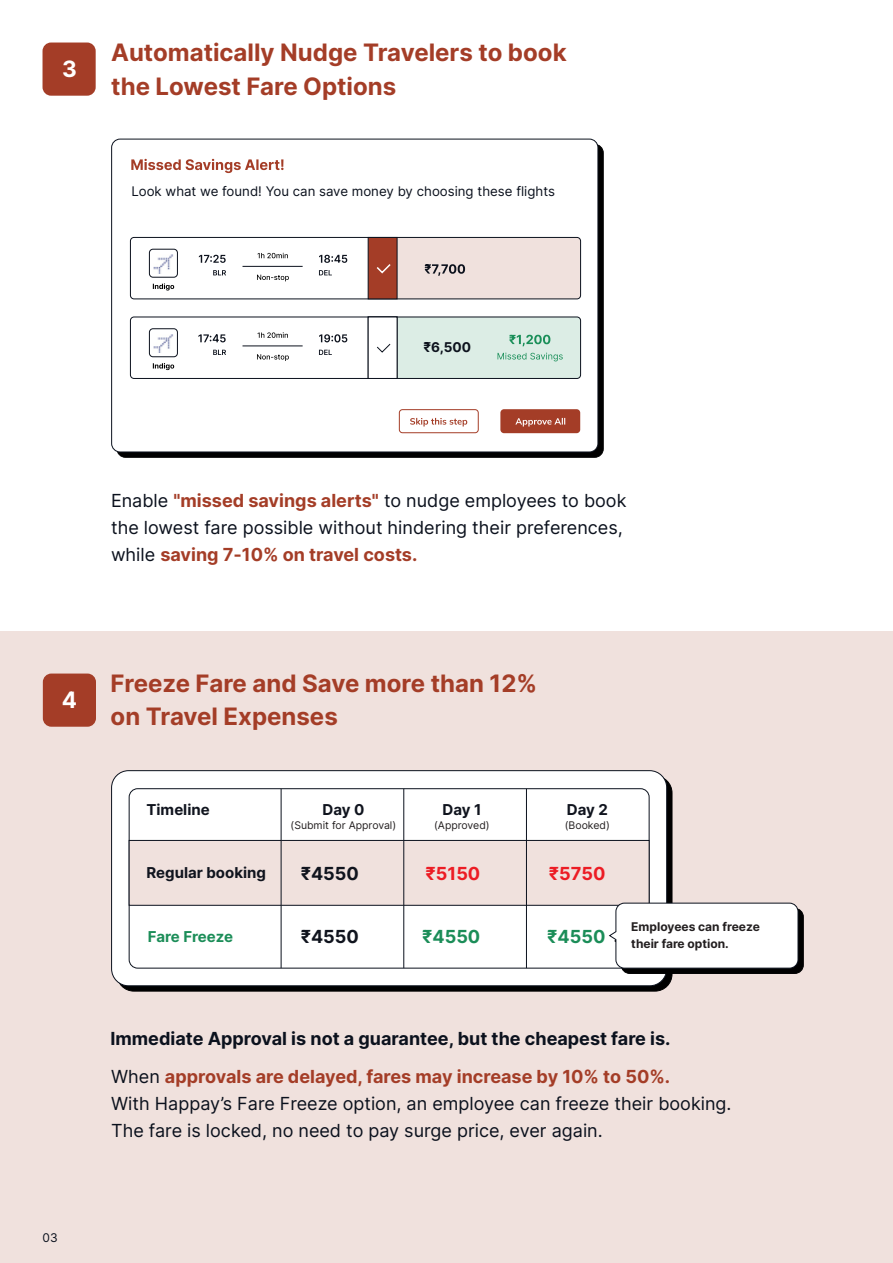
<style>
.page{position:relative;width:893px;height:1263px;background:#fff}
.page>*{position:absolute;margin:0;border:0;box-sizing:border-box;transform-origin:0 0}
.t1{font:700 24px/33.6px "Inter";color:#a43d27}
.t2{font:700 22.5px "Inter";color:#fff}
.t3{font:18px/27px "Inter";color:#0b111d}
.t4{font:700 18px "Inter";color:#0b111d}
.t5{font:700 18px "Inter";color:#ec1c24}
.t6{font:700 18px "Inter";color:#10141e}
.t7{font:700 18px "Inter";color:#1b8d58}
.t8{font:700 15px "Inter";color:#10141e}
.t9{font:700 15px "Inter";letter-spacing:-.01em;color:#1b8d58}
.t10{font:700 13.5px "Inter";color:#0d121d}
.t11{font:13.2px "Inter";color:#0b111d}
.t12{font:700 12px/16.8px "Inter";color:#231f20}
.t13{font:12px "Inter";color:#0b111d}
.t14{font:10.5px "Inter";color:#231f20}
.s1{font-weight:700;color:#a43d27}
</style>
<div class="page">
<div style="left:0;top:631px;width:893px;height:632px;background:#f0e1dd"></div>
<div style="left:43px;top:43px;width:53px;height:53px;background:#a43d27;border-radius:9px"></div>
<div style="left:117px;top:144px;width:486px;height:313px;background:linear-gradient(to right,#030407,#020406);border-radius:9px"></div>
<div style="left:112px;top:139px;width:486px;height:313px;background:#fff;border-radius:9px"></div>
<div style="left:111px;top:139px;width:487px;height:313px;border:1px solid #0b111d;border-radius:9px"></div>
<div style="left:130px;top:237px;width:451px;height:62px;border:1px solid #0b111d;border-radius:4px"></div>
<div style="left:368px;top:237px;width:29px;height:62px;background:#a43d27;border:1px solid #0b111d"></div>
<div style="left:149px;top:249px;width:29px;height:29px;border:1px solid #0b111d;border-radius:4px"></div>
<svg style="left:375px;top:237px;width:206px;height:62px"></svg>
<svg style="left:153px;top:283px;width:21px;height:7px"></svg>
<svg style="left:199px;top:255px;width:27px;height:20px"></svg>
<svg style="left:319px;top:255px;width:28px;height:20px"></svg>
<svg style="left:258px;top:253px;width:30px;height:5px"></svg>
<svg style="left:257px;top:275px;width:32px;height:6px"></svg>
<hr style="left:242px;top:266px;width:61px;height:1px;background:#0b111d">
<div style="left:130px;top:317px;width:451px;height:62px;border:1px solid #0b111d;border-radius:4px"></div>
<div style="left:368px;top:317px;width:29px;height:62px;background:#fff"></div>
<div style="left:149px;top:328px;width:29px;height:29px;border:1px solid #0b111d;border-radius:4px"></div>
<svg style="left:377px;top:343px;width:14px;height:10px"></svg>
<svg style="left:153px;top:363px;width:21px;height:7px"></svg>
<svg style="left:198px;top:334px;width:28px;height:21px"></svg>
<svg style="left:319px;top:334px;width:28px;height:21px"></svg>
<svg style="left:258px;top:332px;width:30px;height:6px"></svg>
<svg style="left:257px;top:354px;width:32px;height:7px"></svg>
<hr style="left:242px;top:346px;width:61px;height:1px;background:#0b111d">
<svg style="left:131px;top:159px;width:153px;height:14px"></svg>
<div style="left:500px;top:409px;width:80px;height:24px;background:#a43d27;border-radius:4px"></div>
<svg style="left:515px;top:418px;width:50px;height:8px"></svg>
<div style="left:399px;top:409px;width:80px;height:24px;border:1px solid #a43d27;border-radius:3px"></div>
<svg style="left:410px;top:418px;width:57px;height:8px"></svg>
<svg style="left:397px;top:317px;width:184px;height:61px"></svg>
<img style="left:153px;top:254px;width:20px;height:19px">
<img style="left:153px;top:334px;width:20px;height:19px">
<div style="left:43px;top:673px;width:53px;height:54px;background:#a43d27;border-radius:9px"></div>
<div style="left:112px;top:771px;width:555px;height:215px;background:#fff;border-radius:17px"></div>
<div style="left:111px;top:770px;width:556px;height:216px;border:1px solid #0b111d;border-radius:17px"></div>
<div style="left:129px;top:788px;width:520px;height:180px;border:1px solid #0b111d;border-radius:9px"></div>
<div style="left:129px;top:840px;width:520px;height:66px;background:#f0e1dd;border:1px solid #0b111d"></div>
<hr style="left:281px;top:789px;width:1px;height:179px;background:#0b111d">
<hr style="left:403px;top:789px;width:1px;height:179px;background:#0b111d">
<hr style="left:526px;top:789px;width:1px;height:179px;background:#0b111d">
<svg style="left:608px;top:902px;width:196px;height:72px"></svg>
<p class="t2" style="left:62px;top:53px;width:16px">3</p>
<h1 class="t1" style="left:111px;top:35px;width:457px">Automatically Nudge Travelers to book the Lowest Fare Options</h1>
<p class="t11" style="left:131px;top:181px;width:425px">Look what we found! You can save money by choosing these flights</p>
<p class="t10" style="left:423px;top:337px;width:49px">₹6,500</p>
<p class="t3" style="left:111px;top:486px;width:517px">Enable <span class="s1">"missed savings alerts"</span> to nudge employees to book the lowest fare possible without hindering their preferences, while <span class="s1">saving 7-10% on travel costs.</span></p>
<p class="t2" style="left:62px;top:684px;width:17px">4</p>
<h1 class="t1" style="left:111px;top:665px;width:428px">Freeze Fare and Save more than 12% on Travel Expenses</h1>
<p class="t8" style="left:147px;top:799px;width:65px">Timeline</p>
<p class="t8" style="left:322px;top:799px;width:43px">Day 0</p>
<p class="t14" style="left:291px;top:817px;width:107px">(Submit for Approval)</p>
<p class="t6" style="left:301px;top:860px;width:60px">₹4550</p>
<p class="t8" style="left:567px;top:799px;width:43px">Day 2</p>
<p class="t14" style="left:565px;top:817px;width:47px">(Booked)</p>
<p class="t8" style="left:442px;top:799px;width:40px">Day 1</p>
<p class="t14" style="left:434px;top:817px;width:57px">(Approved)</p>
<p class="t5" style="left:426px;top:860px;width:56px">₹5150</p>
<p class="t8" style="left:147px;top:862px;width:121px">Regular booking</p>
<p class="t5" style="left:549px;top:860px;width:58px">₹5750</p>
<p class="t9" style="left:148px;top:925px;width:87px">Fare Freeze</p>
<p class="t6" style="left:301px;top:923px;width:60px">₹4550</p>
<p class="t7" style="left:422px;top:923px;width:60px">₹4550</p>
<p class="t7" style="left:547px;top:923px;width:60px">₹4550</p>
<p class="t12" style="left:631px;top:918px;width:130px">Employees can freeze their fare option.</p>
<p class="t4" style="left:110px;top:1025px;width:562px">Immediate Approval is not a guarantee, but the cheapest fare is.</p>
<p class="t3" style="left:111px;top:1063px;width:622px">When <span class="s1">approvals are delayed, fares may increase by 10% to 50%.<br></span>With Happay’s Fare Freeze option, an employee can freeze their booking.<br>The fare is locked, no need to pay surge price, ever again.</p>
<p class="t13" style="left:43px;top:1229px;width:17px">03</p>
</div>
